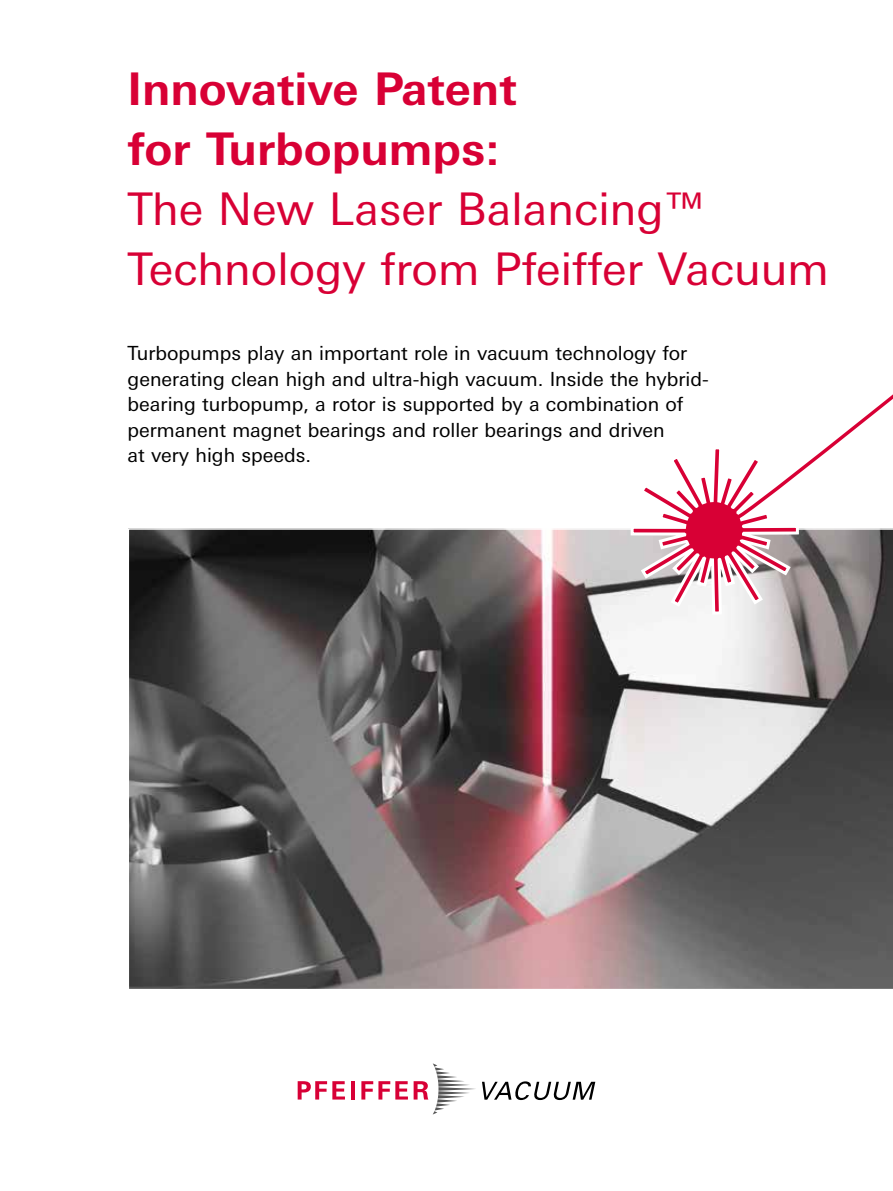
<style>
.page{position:relative;width:893px;height:1191px;background:#fff}
.page>*{position:absolute;margin:0;border:0;box-sizing:border-box;transform-origin:0 0}
.t1{font:45px/60px "Univers Next W1 G";color:#d80035}
.t2{font:700 45px/60px "Univers Next W1 G";color:#d80035}
.t3{font:19.5px/25.5px "Univers Next W1 G";color:#000}
</style>
<div class="page">
<svg style="left:482px;top:1081px;width:113px;height:19px"></svg>
<svg style="left:298px;top:1081px;width:47px;height:18px"></svg>
<hr style="left:351px;top:1081px;width:4px;height:18px;background:#d80036">
<svg style="left:361px;top:1081px;width:47px;height:18px"></svg>
<svg style="left:414px;top:1063px;width:62px;height:51px"></svg>
<svg style="left:128px;top:528px;width:765px;height:461px"></svg>
<svg style="left:629px;top:394px;width:264px;height:222px"></svg>
<h1 class="t2" style="left:128px;top:58px;width:391px">Innovative Patent for Turbopumps:</h1>
<h1 class="t1" style="left:128px;top:179px;width:703px">The New Laser Balancing™<br>Technology from Pfeiffer Vacuum</h1>
<p class="t3" style="left:128px;top:340px;width:583px">Turbopumps play an important role in vacuum technology for generating clean high and ultra-high vacuum. Inside the hybrid&shy;bearing turbopump, a rotor is supported by a combination of permanent magnet bearings and roller bearings and driven<br>at very high speeds.</p>
</div>
